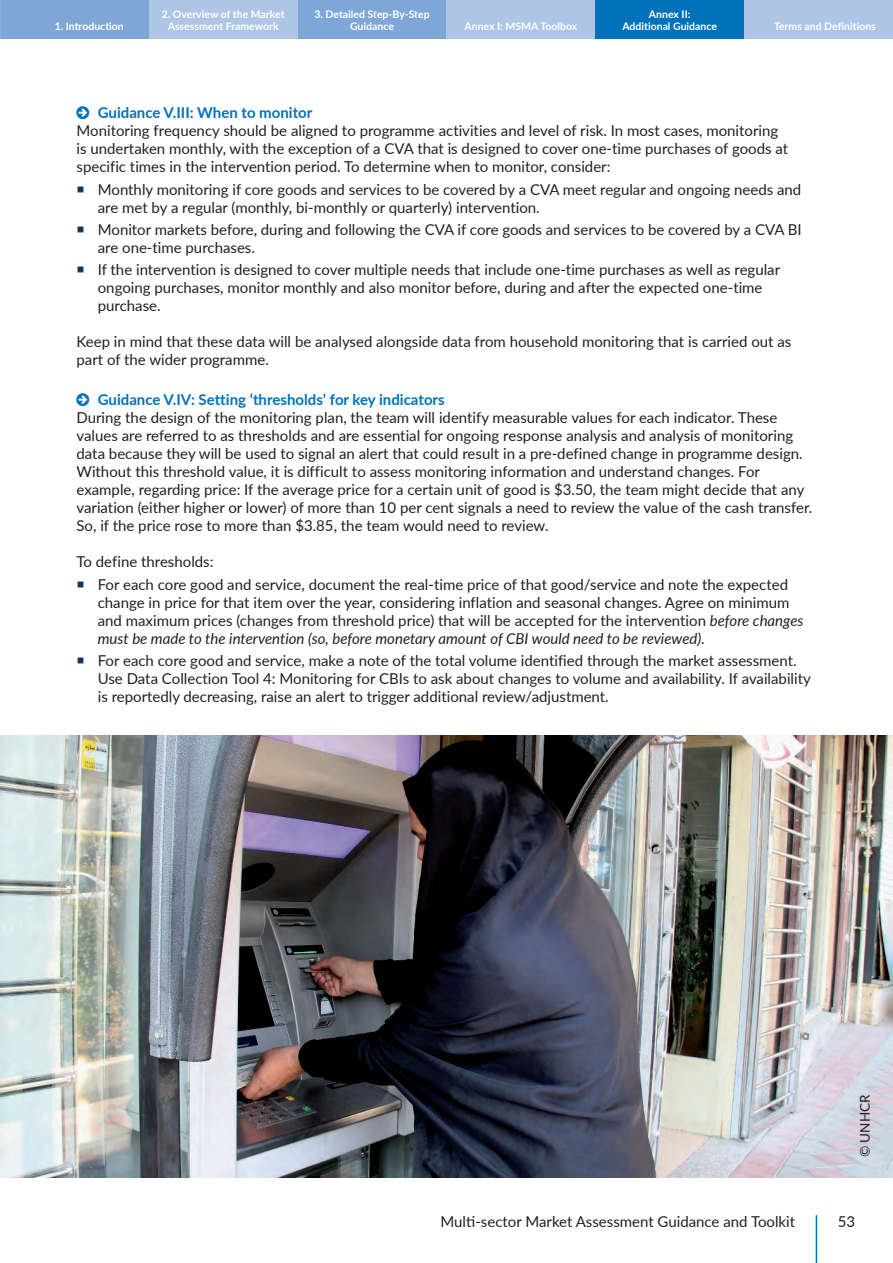
<style>
.page{position:relative;width:893px;height:1263px;background:#fff}
.page>*{position:absolute;margin:0;border:0;box-sizing:border-box;transform-origin:0 0}
.t1{font:15px/18px "Lato";color:#231f20}
.t2{font:700 15px "Lato";color:#0072bc}
.t3{font:13.5px "Lato";color:#231f20}
.t4{font:700 10.5px/12px "Lato";color:#fff;text-align:center}
.s1{font-style:italic}
</style>
<div class="page">
<hr style="left:816px;top:1215px;width:1px;height:48px;background:#0072bc">
<div style="left:0;top:0;width:149px;height:38px;background:#7ea7d8"></div>
<div style="left:149px;top:0;width:149px;height:38px;background:#aec5e5"></div>
<div style="left:298px;top:0;width:148px;height:38px;background:#7ea7d8"></div>
<div style="left:595px;top:0;width:149px;height:38px;background:#0072bc"></div>
<div style="left:744px;top:0;width:149px;height:38px;background:#aec5e5"></div>
<div style="left:446px;top:0;width:149px;height:38px;background:#aec5e5"></div>
<img style="left:0;top:736px;width:893px;height:442px">
<p class="t4" style="left:55px;top:19px;width:71px">1. Introduction</p>
<p class="t4" style="left:162px;top:7px;width:124px">2. Overview of the Market<br>Assessment Framework</p>
<p class="t4" style="left:314px;top:7px;width:117px">3. Detailed Step-By-Step<br>Guidance</p>
<p class="t4" style="left:649px;top:7px;width:43px">Annex II:</p>
<p class="t4" style="left:464px;top:19px;width:114px">Annex I: MSMA Toolbox</p>
<p class="t4" style="left:622px;top:19px;width:96px">Additional Guidance</p>
<p class="t4" style="left:774px;top:19px;width:103px">Terms and Definitions</p>
<p class="t2" style="left:98px;top:102px;width:216px">Guidance V.III: When to monitor</p>
<p class="t1" style="left:77px;top:121px;width:713px">Monitoring frequency should be aligned to programme activities and level of risk. In most cases, monitoring is undertaken monthly, with the exception of a CVA that is designed to cover one-time purchases of goods at specific times in the intervention period. To determine when to monitor, consider:</p>
<p class="t1" style="left:98px;top:180px;width:705px">Monthly monitoring if core goods and services to be covered by a CVA meet regular and ongoing needs and are met by a regular (monthly, bi-monthly or quarterly) intervention.</p>
<p class="t1" style="left:98px;top:220px;width:705px">Monitor markets before, during and following the CVA if core goods and services to be covered by a CVA BI are one-time purchases.</p>
<p class="t1" style="left:98px;top:260px;width:684px">If the intervention is designed to cover multiple needs that include one-time purchases as well as regular ongoing purchases, monitor monthly and also monitor before, during and after the expected one-time purchase.</p>
<p class="t1" style="left:77px;top:332px;width:716px">Keep in mind that these data will be analysed alongside data from household monitoring that is carried out as part of the wider programme.</p>
<p class="t2" style="left:98px;top:389px;width:348px">Guidance V.IV: Setting ‘thresholds’ for key indicators</p>
<p class="t1" style="left:77px;top:408px;width:737px">During the design of the monitoring plan, the team will identify measurable values for each indicator. These values are referred to as thresholds and are essential for ongoing response analysis and analysis of monitoring data because they will be used to signal an alert that could result in a pre-defined change in programme design.<br>Without this threshold value, it is difficult to assess monitoring information and understand changes. For example, regarding price: If the average price for a certain unit of good is $3.50, the team might decide that any variation (either higher or lower) of more than 10 per cent signals a need to review the value of the cash transfer.<br>So, if the price rose to more than $3.85, the team would need to review.</p>
<p class="t1" style="left:98px;top:550px;width:692px;line-height:22.2px;text-indent:-21px">To define thresholds:<br>For each core good and service, document the real-time price of that good/service and note the expected</p>
<p class="t1" style="left:98px;top:593px;width:707px">change in price for that item over the year, considering inflation and seasonal changes. Agree on minimum and maximum prices (changes from threshold price) that will be accepted for the intervention <span class="s1">before changes must be made to the intervention (so, before monetary amount of CBI would need to be reviewed)</span>.</p>
<p class="t1" style="left:98px;top:651px;width:714px">For each core good and service, make a note of the total volume identified through the market assessment.<br>Use Data Collection Tool 4: Monitoring for CBIs to ask about changes to volume and availability. If availability is reportedly decreasing, raise an alert to trigger additional review/adjustment.</p>
<p class="t3" style="left:855px;top:1157px;width:64px;rotate:-90deg">© UNHCR</p>
<p class="t1" style="left:440px;top:1212px;width:356px">Multi-sector Market Assessment Guidance and Toolkit</p>
<p class="t1" style="left:838px;top:1212px;width:19px">53</p>
</div>
